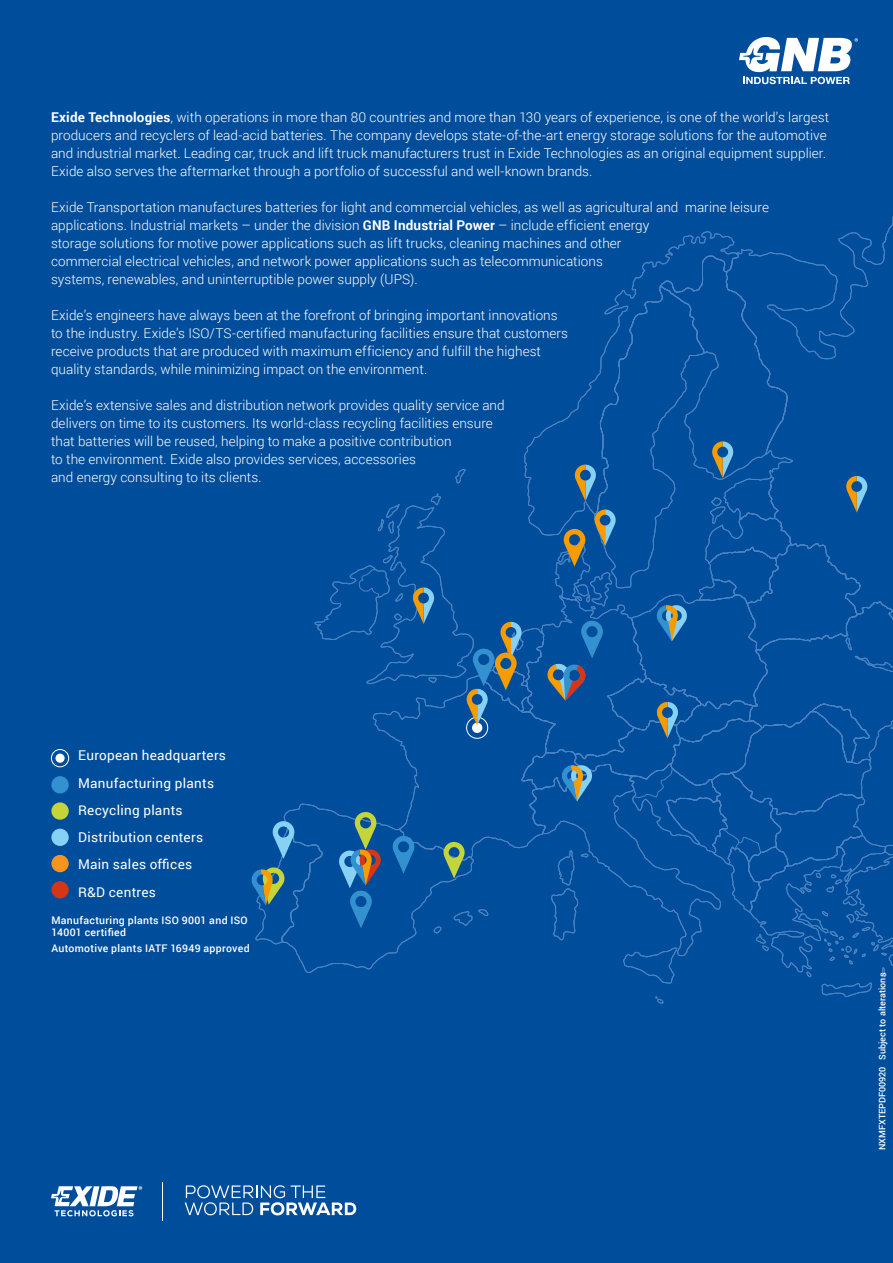
<style>
.page{position:relative;width:893px;height:1263px;background:#004e9b}
.page>*{position:absolute;margin:0;border:0;box-sizing:border-box;transform-origin:0 0}
.t1{font:300 13.5px/18px "Roboto";letter-spacing:.005em;color:#fff}
.t2{font:13.5px/27.3px "Roboto";letter-spacing:.02em;color:#fff}
.t3{font:500 10.5px/12px "Roboto";letter-spacing:.03em;color:#fff}
.t4{font:500 9px "Roboto";color:#fff}
.s1{font-weight:700}
</style>
<div class="page">
<svg style="left:251px;top:216px;width:642px;height:788px"></svg>
<hr style="left:162px;top:1182px;width:1px;height:38px;background:#fff">
<svg style="left:51px;top:1186px;width:91px;height:30px"></svg>
<svg style="left:185px;top:1185px;width:171px;height:30px"></svg>
<div style="left:51px;top:776px;width:18px;height:17px;background:#3291cf;border-radius:50%"></div>
<div style="left:51px;top:802px;width:18px;height:18px;background:#c5d437;border-radius:50%"></div>
<div style="left:51px;top:881px;width:18px;height:17px;background:#d63517;border-radius:50%"></div>
<div style="left:51px;top:829px;width:18px;height:17px;background:#86d1f5;border-radius:50%"></div>
<div style="left:51px;top:855px;width:18px;height:17px;background:#f7941e;border-radius:50%"></div>
<div style="left:51px;top:749px;width:18px;height:18px;border:1px solid #fff;border-radius:50%"></div>
<div style="left:55px;top:754px;width:10px;height:9px;background:#fff;border-radius:50%"></div>
<svg style="left:739px;top:37px;width:119px;height:47px"></svg>
<p class="t1" style="left:51px;top:107px;width:780px"><span class="s1">Exide Technologies</span>, with operations in more than 80 countries and more than 130 years of experience, is one of the world’s largest producers and recyclers of lead-acid batteries. The company develops state-of-the-art energy storage solutions for the automotive and industrial market. Leading car, truck and lift truck manufacturers trust in Exide Technologies as an original equipment supplier.<br>Exide also serves the aftermarket through a portfolio of successful and well-known brands.</p>
<p class="t1" style="left:51px;top:197px;width:719px">Exide Transportation manufactures batteries for light and commercial vehicles, as well as agricultural and marine leisure applications. Industrial markets – under the division <span class="s1">GNB Industrial Power</span> – include efficient energy<br>storage solutions for motive power applications such as lift trucks, cleaning machines and other<br>commercial electrical vehicles, and network power applications such as telecommunications<br>systems, renewables, and uninterruptible power supply (UPS).</p>
<p class="t1" style="left:51px;top:305px;width:519px">Exide’s engineers have always been at the forefront of bringing important innovations to the industry. Exide’s ISO/TS-certified manufacturing facilities ensure that customers receive products that are produced with maximum efficiency and fulfill the highest quality standards, while minimizing impact on the environment.</p>
<p class="t1" style="left:51px;top:395px;width:455px">Exide’s extensive sales and distribution network provides quality service and delivers on time to its customers. Its world-class recycling facilities ensure that batteries will be reused, helping to make a positive contribution<br>to the environment. Exide also provides services, accessories<br>and energy consulting to its clients.</p>
<p class="t2" style="left:78px;top:741px;width:149px">European headquarters<br>Manufacturing plants<br>Recycling plants<br>Distribution centers<br>Main sales offices<br>R&amp;D centres</p>
<p class="t3" style="left:51px;top:914px;width:198px">Manufacturing plants ISO 9001 and ISO<br>14001 certified</p>
<p class="t3" style="left:51px;top:942px;width:200px">Automotive plants IATF 16949 approved</p>
<p class="t4" style="left:876px;top:1150px;width:179px;rotate:-90deg">NXMFXTEPDF00920 Subject to alterations</p>
<p class="t4" style="left:876px;top:1155px;width:128px;rotate:-90deg">NXMFXTEPDF0 720 Subjects</p>
</div>
